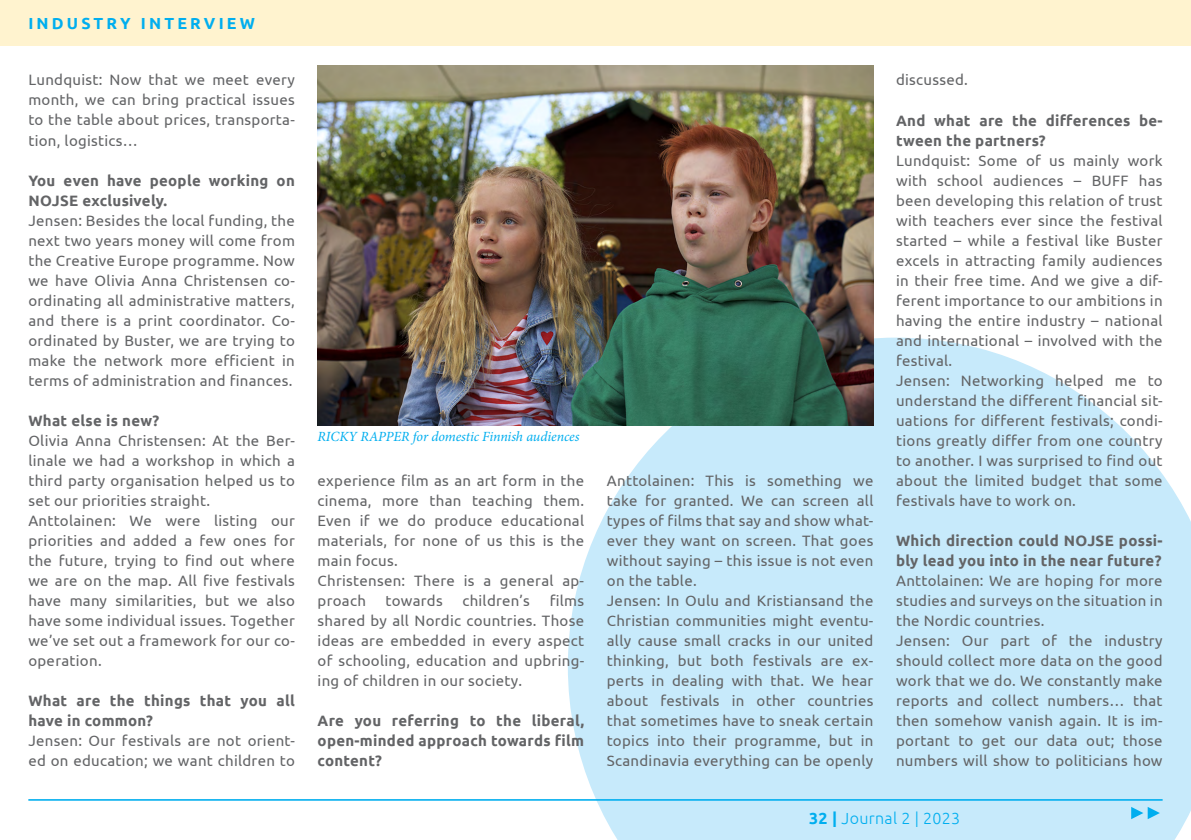
<style>
.page{position:relative;width:1191px;height:840px;background:#fff}
.page>*{position:absolute;margin:0;border:0;box-sizing:border-box;transform-origin:0 0}
.t1{font:700 16px "Ubuntu";letter-spacing:.2em;color:#00aeef}
.t2{font:300 16px "Ubuntu";letter-spacing:.02em;color:#00aeef}
.t3{font:15px/20px "Ubuntu";letter-spacing:.02em;color:#636466}
.t4{font:700 15px/20px "Ubuntu";letter-spacing:.02em;color:#636466}
.t5{font:italic 14px "Minion Pro";letter-spacing:-.005em;color:#00aeef}
.s1{font-weight:700}
</style>
<div class="page">
<svg style="left:568px;top:337px;width:623px;height:502px;background:#cbebfb"></svg>
<img style="left:317px;top:65px;width:556px;height:360px">
<hr style="left:28px;top:798px;width:1134px;height:2px;background:#00aeef">
<div style="left:0;top:0;width:1191px;height:45px;background:#fff3cf"></div>
<svg style="left:1131px;top:806px;width:28px;height:12px"></svg>
<p class="t1" style="left:28px;top:14px;width:213px">In dus try In terv iew</p>
<p class="t3" style="left:28px;top:70px;width:268px;text-align:justify">Lundquist: Now that we meet every month, we can bring practical issues to the table about prices, transporta&shy;tion, logistics…</p>
<p class="t4" style="left:28px;top:170px;width:268px">You even have people working on<br>NOJSE exclusively.</p>
<p class="t3" style="left:28px;top:210px;width:268px;text-align:justify">Jensen: Besides the local funding, the next two years money will come from the Creative Europe programme. Now we have Olivia Anna Christensen co&shy;ordinating all administrative matters, and there is a print coordinator. Co&shy;ordinated by Buster, we are trying to make the network more efficient in terms of administration and finances.</p>
<p class="t4" style="left:28px;top:410px;width:132px">What else is new?</p>
<p class="t3" style="left:28px;top:429px;width:268px">Olivia Anna Christensen: At the Ber&shy;linale we had a workshop in which a third party organisation helped us to set our priorities straight.<br>Anttolainen: We were listing our priorities and added a few ones for the future, trying to find out where we are on the map. All five festivals have many similarities, but we also have some individual issues. Together we’ve set out a framework for our co&shy;operation.</p>
<p class="t4" style="left:28px;top:690px;width:268px">What are the things that you all have in common?</p>
<p class="t3" style="left:28px;top:729px;width:268px">Jensen: Our festivals are not orient&shy;ed on education; we want children to</p>
<p class="t5" style="left:317px;top:426px;width:263px">RICKY RAPPER for domestic Finnish audiences</p>
<p class="t3" style="left:317px;top:469px;width:268px">experience film as an art form in the cinema, more than teaching them.<br>Even if we do produce educational materials, for none of us this is the main focus.<br>Christensen: There is a general ap&shy;proach</p>
<p class="t3" style="left:317px;top:589px;width:268px;text-align:justify;text-indent:232px">films shared by all Nordic countries. Those ideas are embedded in every aspect of schooling, education and upbring&shy;ing of children in our society.</p>
<p class="t4" style="left:317px;top:710px;width:268px;text-align:justify">Are you referring to the liberal, open-minded approach towards film content?</p>
<p class="t3" style="left:385px;top:589px;width:59px">towards</p>
<p class="t3" style="left:462px;top:589px;width:69px">children’s</p>
<p class="t3" style="left:607px;top:469px;width:268px">Anttolainen: This is something we take for granted. We can screen all types of films that say and show what&shy;ever they want on screen. That goes without saying – this issue is not even on the table.<br>Jensen: In Oulu and Kristiansand the Christian communities might eventu&shy;ally cause small cracks in our united thinking, but both festivals are ex&shy;perts in dealing with that. We hear about festivals in other countries that sometimes have to sneak certain topics into their programme, but in Scandinavia everything can be openly</p>
<p class="t3" style="left:896px;top:70px;width:73px">discussed.</p>
<p class="t4" style="left:896px;top:110px;width:268px">And what are the differences be&shy;tween the partners?</p>
<p class="t3" style="left:896px;top:150px;width:268px">Lundquist: Some of us mainly work with school audiences – BUFF has been developing this relation of trust with teachers ever since the festival started – while a festival like Buster excels in attracting family audiences in their free time. And we give a dif&shy;ferent importance to our ambitions in having the entire industry – national and international – involved with the festival.<br>Jensen: Networking helped me to understand the different financial sit&shy;uations for different festivals; condi&shy;tions greatly differ from one country to another. I was surprised to find out about the limited budget that some festivals have to work on.</p>
<p class="t4" style="left:896px;top:530px;width:268px">Which direction could NOJSE possi&shy;bly lead you into in the near future?</p>
<p class="t3" style="left:896px;top:569px;width:268px">Anttolainen: We are hoping for more studies and surveys on the situation in the Nordic countries.<br>Jensen: Our part of the industry should collect more data on the good work that we do. We constantly make reports and collect numbers… that then somehow vanish again. It is im&shy;portant to get our data out; those numbers will show to politicians how</p>
<p class="t2" style="left:809px;top:807px;width:153px"><span class="s1">32 |</span> Journal 2 | 2023</p>
</div>
